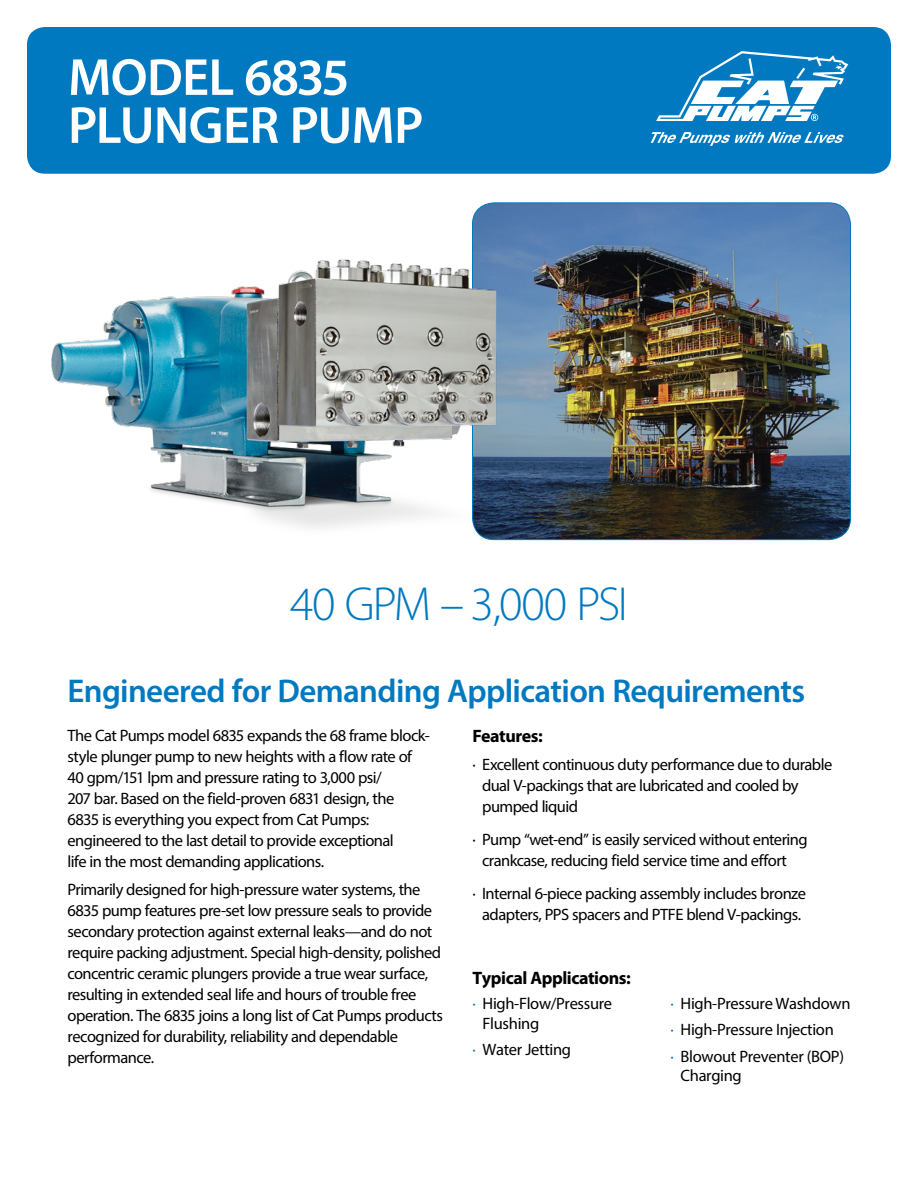
<style>
.page{position:relative;width:918px;height:1188px;background:#fff}
.page>*{position:absolute;margin:0;border:0;box-sizing:border-box;transform-origin:0 0}
.t1{font:600 52.5px/48px "Myriad Pro";letter-spacing:-.015em;color:#fff}
.t2{font:300 48px "Myriad Pro";letter-spacing:-.045em;color:#0079c1}
.t3{font:600 33px "Myriad Pro";letter-spacing:-.02em;color:#0079c1}
.t4{font:700 18px "Myriad Pro";letter-spacing:-.025em;color:#000}
.t5{font:16.5px/21px "Myriad Pro";letter-spacing:-.03em;color:#000}
.s1{color:#0079c1}
</style>
<div class="page">
<div style="left:27px;top:27px;width:864px;height:147px;background:#0079c1;border-radius:18px"></div>
<svg style="left:656px;top:51px;width:192px;height:70px"></svg>
<svg style="left:651px;top:132px;width:193px;height:14px"></svg>
<img style="left:529px;top:203px;width:321px;height:337px">
<img style="left:37px;top:172px;width:492px;height:369px">
<h1 class="t1" style="left:68px;top:52px;width:357px">MODEL 6835<br>PLUNGER PUMP</h1>
<h2 class="t2" style="left:290px;top:578px;width:339px">40 GPM – 3,000 PSI</h2>
<h3 class="t3" style="left:68px;top:669px;width:739px">Engineered for Demanding Application Requirements</h3>
<p class="t5" style="left:67px;top:725px;width:364px">The Cat Pumps model 6835 expands the 68 frame block&shy;style plunger pump to new heights with a flow rate of 40 gpm/151 lpm and pressure rating to 3,000 psi/<br>207 bar. Based on the field-proven 6831 design, the 6835 is everything you expect from Cat Pumps: engineered to the last detail to provide exceptional<br>life in the most demanding applications.</p>
<p class="t5" style="left:67px;top:879px;width:377px">Primarily designed for high-pressure water systems, the 6835 pump features pre-set low pressure seals to provide secondary protection against external leaks—and do not require packing adjustment. Special high-density, polished concentric ceramic plungers provide a true wear surface, resulting in extended seal life and hours of trouble free operation. The 6835 joins a long list of Cat Pumps products recognized for durability, reliability and dependable performance.</p>
<p class="t4" style="left:472px;top:726px;width:72px">Features:</p>
<p class="t5" style="left:482px;top:754px;width:352px;text-indent:-10px">· Excellent continuous duty performance due to durable dual V-packings that are lubricated and cooled by pumped liquid</p>
<p class="t5" style="left:482px;top:829px;width:327px;text-indent:-10px">· Pump “wet-end” is easily serviced without entering crankcase, reducing field service time and effort</p>
<p class="t5" style="left:472px;top:882px;width:335px;text-align:center">· Internal 6-piece packing assembly includes bronze adapters, PPS spacers and PTFE blend V-packings.</p>
<p class="t4" style="left:472px;top:968px;width:160px">Typical Applications:</p>
<p class="t5" style="left:483px;top:994px;width:131px;line-height:19.5px;text-indent:-10px"><span class="s1">·</span> High-Flow/Pressure<br>Flushing</p>
<p class="t5" style="left:472px;top:1039px;width:100px"><span class="s1">·</span> Water Jetting</p>
<p class="t5" style="left:670px;top:990px;width:181px;line-height:26.2px"><span class="s1">·</span> High-Pressure Washdown <span class="s1">·</span> High-Pressure Injection<br><span class="s1">·</span> Blowout Preventer (BOP)</p>
<p class="t5" style="left:681px;top:1065px;width:63px">Charging</p>
</div>
